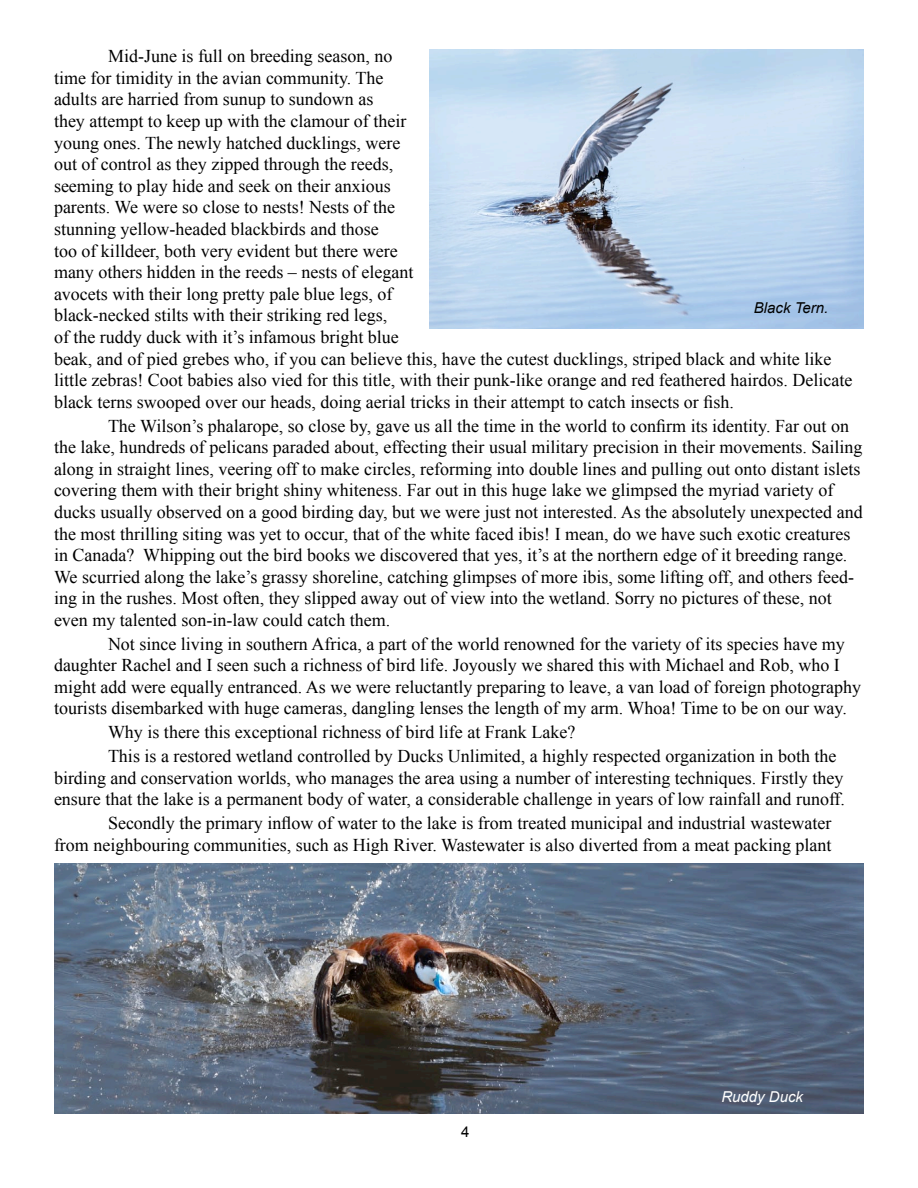
<style>
.page{position:relative;width:918px;height:1188px;background:#fff}
.page>*{position:absolute;margin:0;border:0;box-sizing:border-box;transform-origin:0 0}
.t1{font:18px/21.6px "Times New Roman";color:#000}
.t2{font:italic 15px "Arial";color:#000}
.t3{font:italic 15px "Arial";color:#fff}
.t4{font:15px "Arial";color:#000}
</style>
<div class="page">
<img style="left:54px;top:864px;width:810px;height:250px">
<img style="left:430px;top:50px;width:434px;height:278px">
<p class="t1" style="left:54px;top:45px;width:800px;text-indent:54px">Mid-June is full on breeding season, no<br>time for timidity in the avian community. The<br>adults are harried from sunup to sundown as<br>they attempt to keep up with the clamour of their<br>young ones. The newly hatched ducklings, were<br>out of control as they zipped through the reeds,<br>seeming to play hide and seek on their anxious<br>parents. We were so close to nests! Nests of the<br>stunning yellow-headed blackbirds and those<br>too of killdeer, both very evident but there were<br>many others hidden in the reeds – nests of elegant<br>avocets with their long pretty pale blue legs, of<br>black-necked stilts with their striking red legs,<br>of the ruddy duck with it’s infamous bright blue<br>beak, and of pied grebes who, if you can believe this, have the cutest ducklings, striped black and white like little zebras! Coot babies also vied for this title, with their punk-like orange and red feathered hairdos. Delicate black terns swooped over our heads, doing aerial tricks in their attempt to catch insects or fish.</p>
<p class="t1" style="left:54px;top:414px;width:810px;text-indent:54px">The Wilson’s phalarope, so close by, gave us all the time in the world to confirm its identity. Far out on the lake, hundreds of pelicans paraded about, effecting their usual military precision in their movements. Sailing along in straight lines, veering off to make circles, reforming into double lines and pulling out onto distant islets covering them with their bright shiny whiteness. Far out in this huge lake we glimpsed the myriad variety of ducks usually observed on a good birding day, but we were just not interested. As the absolutely unexpected and the most thrilling siting was yet to occur, that of the white faced ibis! I mean, do we have such exotic creatures in Canada? Whipping out the bird books we discovered that yes, it’s at the northern edge of it breeding range.<br>We scurried along the lake’s grassy shoreline, catching glimpses of more ibis, some lifting off, and others feed&shy;ing in the rushes. Most often, they slipped away out of view into the wetland. Sorry no pictures of these, not even my talented son-in-law could catch them.</p>
<p class="t1" style="left:54px;top:633px;width:809px;text-indent:54px">Not since living in southern Africa, a part of the world renowned for the variety of its species have my daughter Rachel and I seen such a richness of bird life. Joyously we shared this with Michael and Rob, who I might add were equally entranced. As we were reluctantly preparing to leave, a van load of foreign photography tourists disembarked with huge cameras, dangling lenses the length of my arm. Whoa! Time to be on our way.</p>
<p class="t1" style="left:108px;top:720px;width:730px;line-height:23.7px">Why is there this exceptional richness of bird life at Frank Lake?<br>This is a restored wetland controlled by Ducks Unlimited, a highly respected organization in both the</p>
<p class="t1" style="left:54px;top:767px;width:793px">birding and conservation worlds, who manages the area using a number of interesting techniques. Firstly they ensure that the lake is a permanent body of water, a considerable challenge in years of low rainfall and runoff.</p>
<p class="t1" style="left:54px;top:812px;width:779px;text-align:right">Secondly the primary inflow of water to the lake is from treated municipal and industrial wastewater<br>from neighbouring communities, such as High River. Wastewater is also diverted from a meat packing plant</p>
<p class="t2" style="left:754px;top:298px;width:76px">Black Tern.</p>
<p class="t4" style="left:461px;top:1122px;width:10px">4</p>
<p class="t3" style="left:721px;top:1087px;width:83px">Ruddy Duck</p>
</div>
